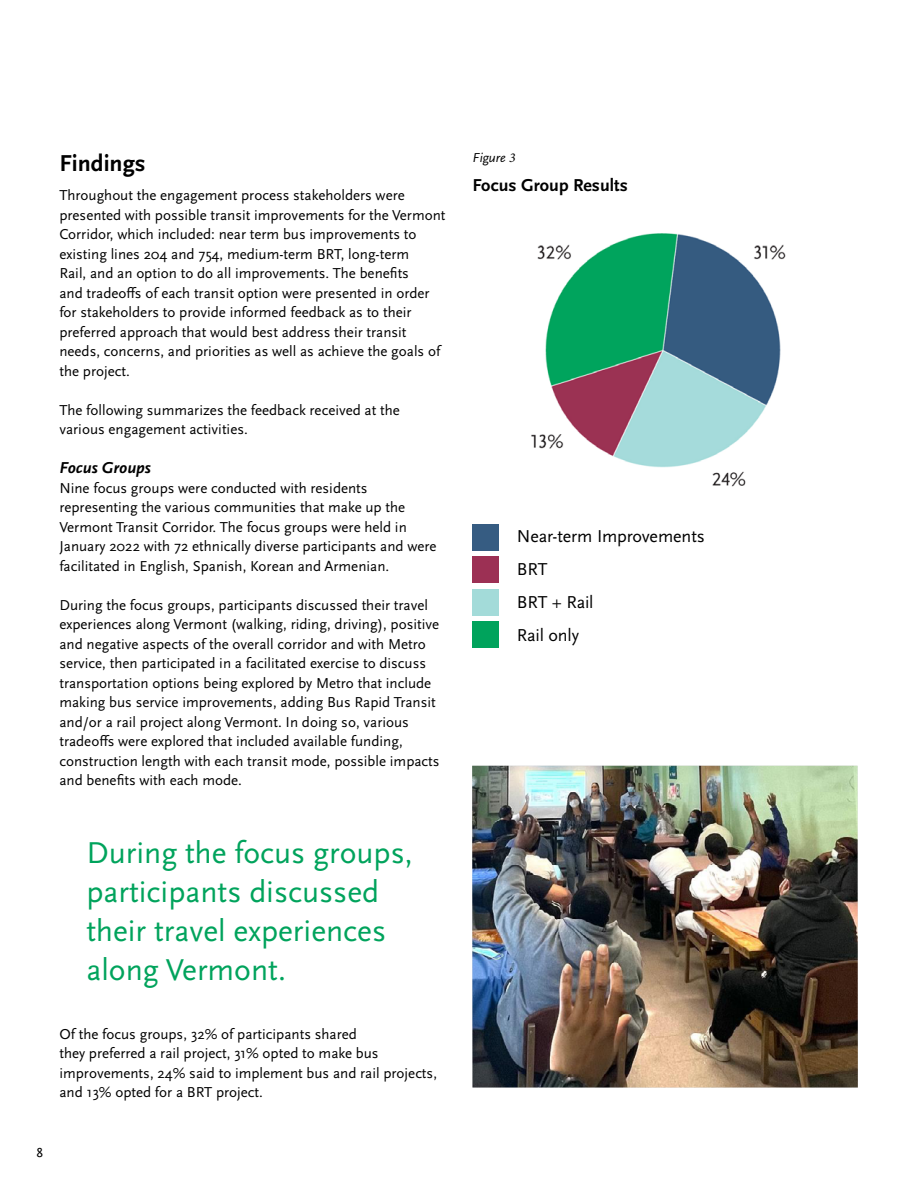
<style>
.page{position:relative;width:918px;height:1188px;background:#fff}
.page>*{position:absolute;margin:0;border:0;box-sizing:border-box;transform-origin:0 0}
.t1{font:31.5px/39px "Scala Sans Pro";color:#00a35c}
.t2{font:700 24px "Scala Sans Pro";color:#000}
.t3{font:18px/33px "Scala Sans Pro";letter-spacing:-.01em;color:#000}
.t4{font:700 18px "Scala Sans Pro";color:#000}
.t5{font:italic 700 16.5px "Scala Sans Pro";color:#000}
.t6{font:15px/19.5px "Scala Sans Pro";color:#000}
.t7{font:italic 13.5px "Scala Sans Pro";color:#000}
.t8{font:13.5px "Scala Sans Pro";color:#000}
.s1{font-family:"Minion Pro"}
</style>
<div class="page">
<img style="left:531px;top:233px;width:255px;height:254px">
<img style="left:472px;top:766px;width:386px;height:322px">
<div style="left:472px;top:589px;width:28px;height:27px;background:#a3dbd9"></div>
<div style="left:472px;top:524px;width:28px;height:27px;background:#365c82"></div>
<div style="left:472px;top:556px;width:28px;height:27px;background:#9c3054"></div>
<div style="left:472px;top:621px;width:28px;height:27px;background:#00a35c"></div>
<h2 class="t2" style="left:59px;top:149px;width:88px">Findings</h2>
<p class="t6" style="left:59px;top:186px;width:388px">Throughout the engagement process stakeholders were presented with possible transit improvements for the Vermont Corridor, which included: near term bus improvements to existing lines 204 and 754, medium-term BRT, long-term<br>Rail, and an option to do all improvements. The benefits<br>and tradeoffs of each transit option were presented in order for stakeholders to provide informed feedback as to their preferred approach that would best address their transit needs, concerns, and priorities as well as achieve the goals of the project.</p>
<p class="t6" style="left:59px;top:400px;width:342px">The following summarizes the feedback received at the various engagement activities.</p>
<p class="t5" style="left:59px;top:458px;width:93px">Focus Groups</p>
<p class="t6" style="left:59px;top:478px;width:379px">Nine focus groups were conducted with residents representing the various communities that make up the Vermont Transit Corridor. The focus groups were held in January 2022 with 72 ethnically diverse participants and were facilitated in English, Spanish, Korean and Armenian.</p>
<p class="t6" style="left:59px;top:595px;width:382px">During the focus groups, participants discussed their travel experiences along Vermont (walking, riding, driving), positive and negative aspects of the overall corridor and with Metro service, then participated in a facilitated exercise to discuss transportation options being explored by Metro that include making bus service improvements, adding Bus Rapid Transit and/or a rail project along Vermont. In doing so, various tradeoffs were explored that included available funding, construction length with each transit mode, possible impacts and benefits with each mode.</p>
<h1 class="t1" style="left:86px;top:834px;width:328px">During the focus groups, participants discussed their travel experiences along Vermont.</h1>
<p class="t6" style="left:59px;top:1024px;width:379px">Of the focus groups, 32% of participants shared<br>they preferred a rail project, 31% opted to make bus improvements, 24% said to implement bus and rail projects, and 13% opted for a BRT project.</p>
<p class="t8" style="left:37px;top:1144px;width:8px">8</p>
<p class="t7" style="left:473px;top:150px;width:44px">Figure <span class="s1">3</span></p>
<p class="t4" style="left:473px;top:174px;width:157px">Focus Group Results</p>
<p class="t3" style="left:517px;top:520px;width:190px">Near-term Improvements<br>BRT<br>BRT + Rail<br>Rail only</p>
</div>
